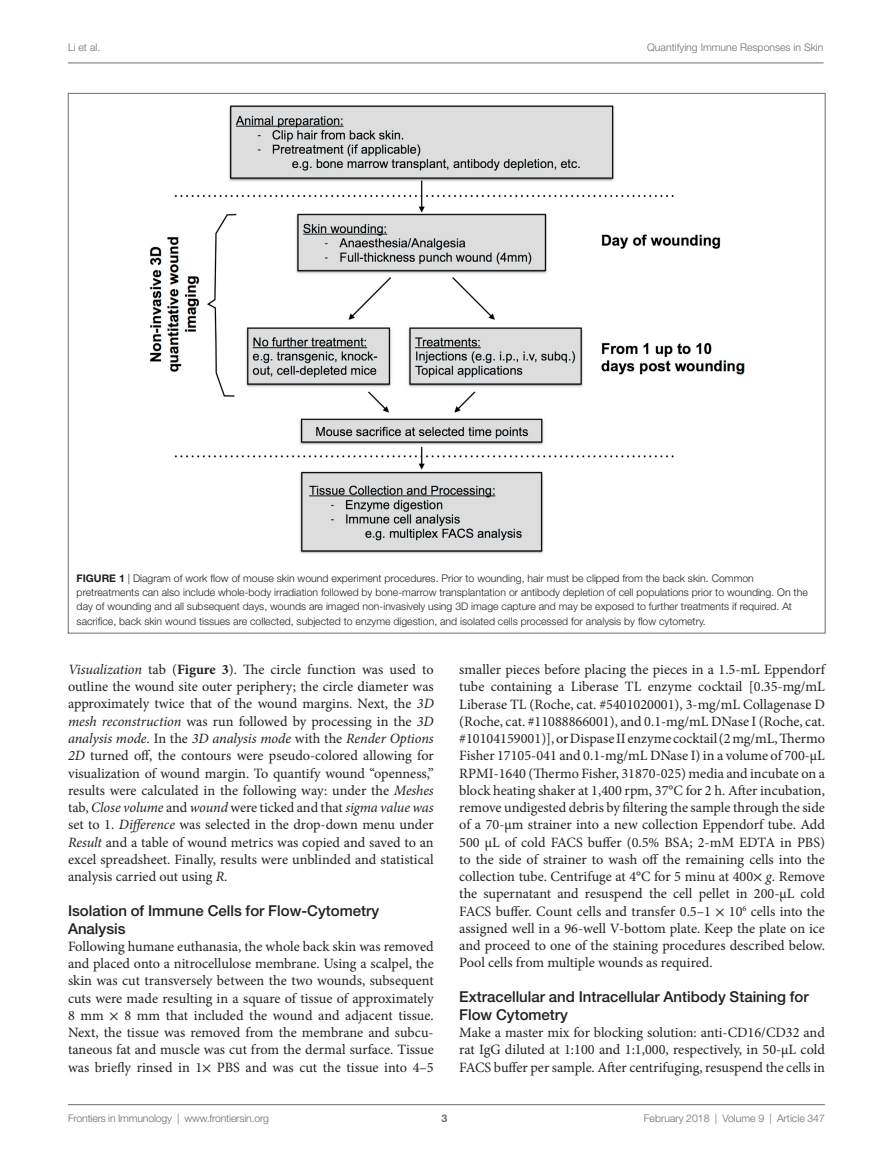
<style>
.page{position:relative;width:893px;height:1170px;background:#fff}
.page>*{position:absolute;margin:0;border:0;box-sizing:border-box;transform-origin:0 0}
.t1{font:500 15px/18px "Helvetica Neue LT Std";color:#231f20}
.t2{font:14.25px/17.2px "Minion Pro";color:#231f20;text-align:justify}
.t3{font:300 10.5px/14.2px "Helvetica Neue LT Std";color:#231f20}
.t4{font:300 10.5px "Helvetica Neue LT Std";color:#6c6d70}
.t5{font:700 10.5px "Helvetica Neue LT Std";color:#6c6d70}
.s1{font-weight:700}
.s2{font-style:italic}
.s3{font-family:"STIX General"}
</style>
<div class="page">
<img style="left:150px;top:105px;width:594px;height:449px">
<hr style="left:68px;top:1104px;width:757px;height:1px;background:#6c6d70">
<hr style="left:68px;top:63px;width:755px;height:1px;background:#6c6d70">
<p class="t4" style="left:68px;top:41px;width:34px">Li et al.</p>
<p class="t4" style="left:647px;top:41px;width:178px">Quantifying Immune Responses in Skin</p>
<p class="t3" style="left:77px;top:571px;width:733px"><span class="s1">FIGURE 1</span> | Diagram of work flow of mouse skin wound experiment procedures. Prior to wounding, hair must be clipped from the back skin. Common pretreatments can also include whole-body irradiation followed by bone-marrow transplantation or antibody depletion of cell populations prior to wounding. On the day of wounding and all subsequent days, wounds are imaged non-invasively using 3D image capture and may be exposed to further treatments if required. At sacrifice, back skin wound tissues are collected, subjected to enzyme digestion, and isolated cells processed for analysis by flow cytometry.</p>
<p class="t2" style="left:68px;top:660px;width:367px"><span class="s2">Visualization</span> tab (<span class="s1">Figure 3</span>). The circle function was used to outline the wound site outer periphery; the circle diameter was approximately twice that of the wound margins. Next, the <span class="s2">3D mesh reconstruction</span> was run followed by processing in the <span class="s2">3D analysis mode</span>. In the <span class="s2">3D analysis mode</span> with the <span class="s2">Render Options 2D</span> turned off, the contours were pseudo-colored allowing for visualization of wound margin. To quantify wound “openness,” results were calculated in the following way: under the <span class="s2">Meshes </span>tab, <span class="s2">Close volume</span> and <span class="s2">wound</span> were ticked and that <span class="s2">sigma value was </span>set to 1. <span class="s2">Difference</span> was selected in the drop-down menu under <span class="s2">Result</span> and a table of wound metrics was copied and saved to an excel spreadsheet. Finally, results were unblinded and statistical analysis carried out using <span class="s2">R</span>.</p>
<p class="t1" style="left:68px;top:901px;width:313px">Isolation of Immune Cells for Flow-Cytometry<br>Analysis</p>
<p class="t2" style="left:68px;top:937px;width:367px">Following humane euthanasia, the whole back skin was removed and placed onto a nitrocellulose membrane. Using a scalpel, the skin was cut transversely between the two wounds, subsequent cuts were made resulting in a square of tissue of approximately 8 mm <span class="s3">×</span> 8 mm that included the wound and adjacent tissue.<br>Next, the tissue was removed from the membrane and subcu&shy;taneous fat and muscle was cut from the dermal surface. Tissue was briefly rinsed in 1<span class="s3">×</span> PBS and was cut the tissue into 4–5</p>
<p class="t2" style="left:459px;top:660px;width:367px">smaller pieces before placing the pieces in a 1.5-mL Eppendorf tube containing a Liberase TL enzyme cocktail [0.35-mg/mL Liberase TL (Roche, cat. #5401020001), 3-mg/mL Collagenase D (Roche, cat. #11088866001), and 0.1-mg/mL DNase I (Roche, cat. #10104159001)], or Dispase II enzyme cocktail (2 mg/mL, Thermo Fisher 17105-041 and 0.1-mg/mL DNase I) in a volume of 700-µL RPMI-1640 (Thermo Fisher, 31870-025) media and incubate on a block heating shaker at 1,400 rpm, 37°C for 2 h. After incubation, remove undigested debris by filtering the sample through the side of a 70-µm strainer into a new collection Eppendorf tube. Add 500 µL of cold FACS buffer (0.5% BSA; 2-mM EDTA in PBS) to the side of strainer to wash off the remaining cells into the collection tube. Centrifuge at 4°C for 5 minu at 400<span class="s3">×</span> <span class="s2">g</span>. Remove the supernatant and resuspend the cell pellet in 200-µL cold FACS buffer. Count cells and transfer 0.5–1 <span class="s3">×</span> 10<sup>6</sup> cells into the assigned well in a 96-well V-bottom plate. Keep the plate on ice and proceed to one of the staining procedures described below.<br>Pool cells from multiple wounds as required.</p>
<p class="t1" style="left:459px;top:987px;width:351px">Extracellular and Intracellular Antibody Staining for<br>Flow Cytometry</p>
<p class="t2" style="left:459px;top:1023px;width:367px">Make a master mix for blocking solution: anti-CD16/CD32 and rat IgG diluted at 1:100 and 1:1,000, respectively, in 50-µL cold FACS buffer per sample. After centrifuging, resuspend the cells in</p>
<p class="t4" style="left:68px;top:1111px;width:203px">Frontiers in Immunology | www.frontiersin.org</p>
<p class="t4" style="left:644px;top:1111px;width:183px">February 2018 | Volume 9 | Article 347</p>
<p class="t5" style="left:441px;top:1111px;width:7px">3</p>
</div>
